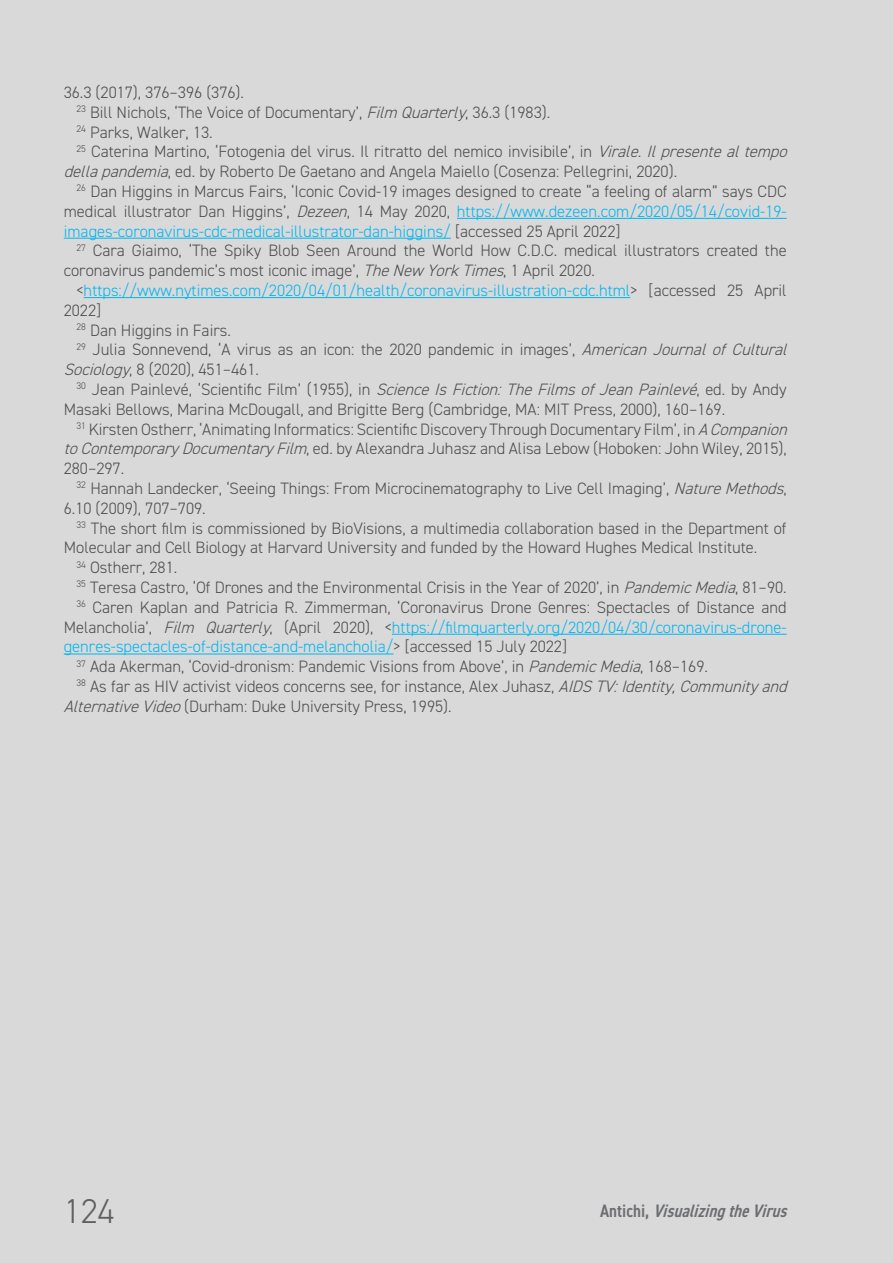
<style>
.page{position:relative;width:893px;height:1263px;background:#d9d9d9}
.page>*{position:absolute;margin:0;border:0;box-sizing:border-box;transform-origin:0 0}
.t1{font:300 34.5px "DIN2014";color:#6c6d70}
.t2{font:italic 600 condensed 18px "DIN2014";color:#6c6d70}
.Nota{font:300 16.5px/19.8px "DIN2014";color:#4b4c4d}
.Nota-2{font:300 16.5px/19.8px "DIN2014";color:#00b6f0}
.s1{font-style:italic}
.s2{color:#00b6f0}
.s3{color:#4b4c4d}
.s4{font-style:normal}
</style>
<div class="page">
<hr style="left:457px;top:218px;width:330px;height:1px;background:#00b6f0">
<hr style="left:64px;top:238px;width:387px;height:1px;background:#00b6f0">
<hr style="left:84px;top:297px;width:546px;height:1px;background:#00b6f0">
<hr style="left:392px;top:634px;width:395px;height:1px;background:#00b6f0">
<hr style="left:64px;top:654px;width:330px;height:1px;background:#00b6f0">
<p class="Nota" style="left:64px;top:82px;width:182px">36.3 (2017), 376–396 (376).</p>
<p class="Nota" style="left:77px;top:102px;width:475px"><sup>23</sup> Bill Nichols, ‘The Voice of Documentary’, <span class="s1">Film Quarterly</span>, 36.3 (1983).</p>
<p class="Nota" style="left:77px;top:122px;width:138px"><sup>24</sup> Parks, Walker, 13.</p>
<p class="Nota" style="left:64px;top:142px;width:730px;text-indent:13px"><sup>25</sup> Caterina Martino, ‘Fotogenia del virus. Il ritratto del nemico invisibile’, in <span class="s1">Virale.Ilpresentealtempo dellapandemia</span>, ed. by Roberto De Gaetano and Angela Maiello (Cosenza: Pellegrini, 2020).</p>
<p class="Nota" style="left:64px;top:181px;width:724px;text-align:justify;text-indent:13px"><sup>26</sup> Dan Higgins in Marcus Fairs, ‘Iconic Covid-19 images designed to create “a feeling of alarm” says CDC medical illustrator Dan Higgins’, <span class="s1">Dezeen</span>, 14 May 2020, <span class="s2">https://www.dezeen.com/2020/05/14/covid-19- images-coronavirus-cdc-medical-illustrator-dan-higgins/</span> [accessed 25 April 2022]</p>
<p class="Nota" style="left:64px;top:241px;width:724px;text-indent:13px"><sup>27</sup> Cara Giaimo, ‘The Spiky Blob Seen Around the World How C.D.C. medical illustrators created the coronavirus pandemic’s most iconic image’, <span class="s1">TheNew YorkTimes</span>, 1 April 2020.</p>
<p class="Nota-2" style="left:64px;top:280px;width:724px;text-indent:13px"><span class="s3">&lt;</span>https://www.nytimes.com/2020/04/01/health/coronavirus-illustration-cdc.html<span class="s3">&gt; [accessed 25 April<br>2022]</span></p>
<p class="Nota" style="left:77px;top:320px;width:156px"><sup>28</sup> Dan Higgins in Fairs.</p>
<p class="Nota" style="left:64px;top:340px;width:730px;text-indent:13px"><sup>29</sup> Julia Sonnevend, ‘A virus as an icon: the 2020 pandemic in images’, <span class="s1">American Journal of Cultural<br>Sociology</span>, 8 (2020), 451–461.</p>
<p class="Nota" style="left:64px;top:379px;width:724px;text-indent:13px"><sup>30</sup> Jean Painlevé, ‘Scientific Film’ (1955), in <span class="s1">ScienceIsFiction:TheFilmsofJeanPainlevé</span>, ed. by Andy<br>Masaki Bellows, Marina McDougall, and Brigitte Berg (Cambridge, MA: MIT Press, 2000), 160–169.</p>
<p class="Nota" style="left:64px;top:419px;width:730px;text-indent:13px"><sup>31</sup> Kirsten Ostherr, ‘Animating Informatics: Scientific Discovery Through Documentary Film’, in <span class="s1">ACompanion toContemporaryDocumentaryFilm</span>, ed. by Alexandra Juhasz and Alisa Lebow (Hoboken: John Wiley, 2015),<br>280–297.</p>
<p class="Nota" style="left:64px;top:478px;width:726px;text-indent:13px"><sup>32</sup> Hannah Landecker, ‘Seeing Things: From Microcinematography to Live Cell Imaging’, <span class="s1">NatureMethods</span>,<br>6.10 (2009), 707–709.</p>
<p class="Nota" style="left:64px;top:518px;width:724px;text-indent:13px"><sup>33</sup> The short film is commissioned by BioVisions, a multimedia collaboration based in the Department of<br>Molecular and Cell Biology at Harvard University and funded by the Howard Hughes Medical Institute.</p>
<p class="Nota" style="left:77px;top:558px;width:102px"><sup>34</sup> Ostherr, 281.</p>
<p class="Nota" style="left:77px;top:577px;width:712px"><sup>35</sup> Teresa Castro, ‘Of Drones and the Environmental Crisis in the Year of 2020’, in <span class="s1">PandemicMedia</span>, 81–90.</p>
<p class="Nota" style="left:64px;top:597px;width:724px;text-align:justify;text-indent:13px"><sup>36</sup> Caren Kaplan and Patricia R. Zimmerman, ‘Coronavirus Drone Genres: Spectacles of Distance and Melancholia’, <span class="s1">Film Quarterly</span>, (April 2020), &lt;<span class="s2">https://filmquarterly.org/2020/04/30/coronavirus-drone&shy;genres-spectacles-of-distance-and-melancholia/</span>&gt; [accessed 15 July 2022]</p>
<p class="Nota" style="left:77px;top:657px;width:633px"><sup>37</sup> Ada Akerman, ‘Covid-dronism: Pandemic Visions from Above’, in <span class="s1">PandemicMedia</span>, 168–169.</p>
<p class="Nota" style="left:64px;top:676px;width:730px;text-indent:13px"><sup>38</sup> As far as HIV activist videos concerns see, for instance, Alex Juhasz, <span class="s1">AIDSTV:Identity,Communityand<br>AlternativeVideo</span>(Durham: Duke University Press, 1995).</p>
<h1 class="t1" style="left:64px;top:1190px;width:52px">124</h1>
<p class="t2" style="left:600px;top:1199px;width:194px"><span class="s4">A n t i c h i ,</span> VisualizingtheVirus</p>
</div>
